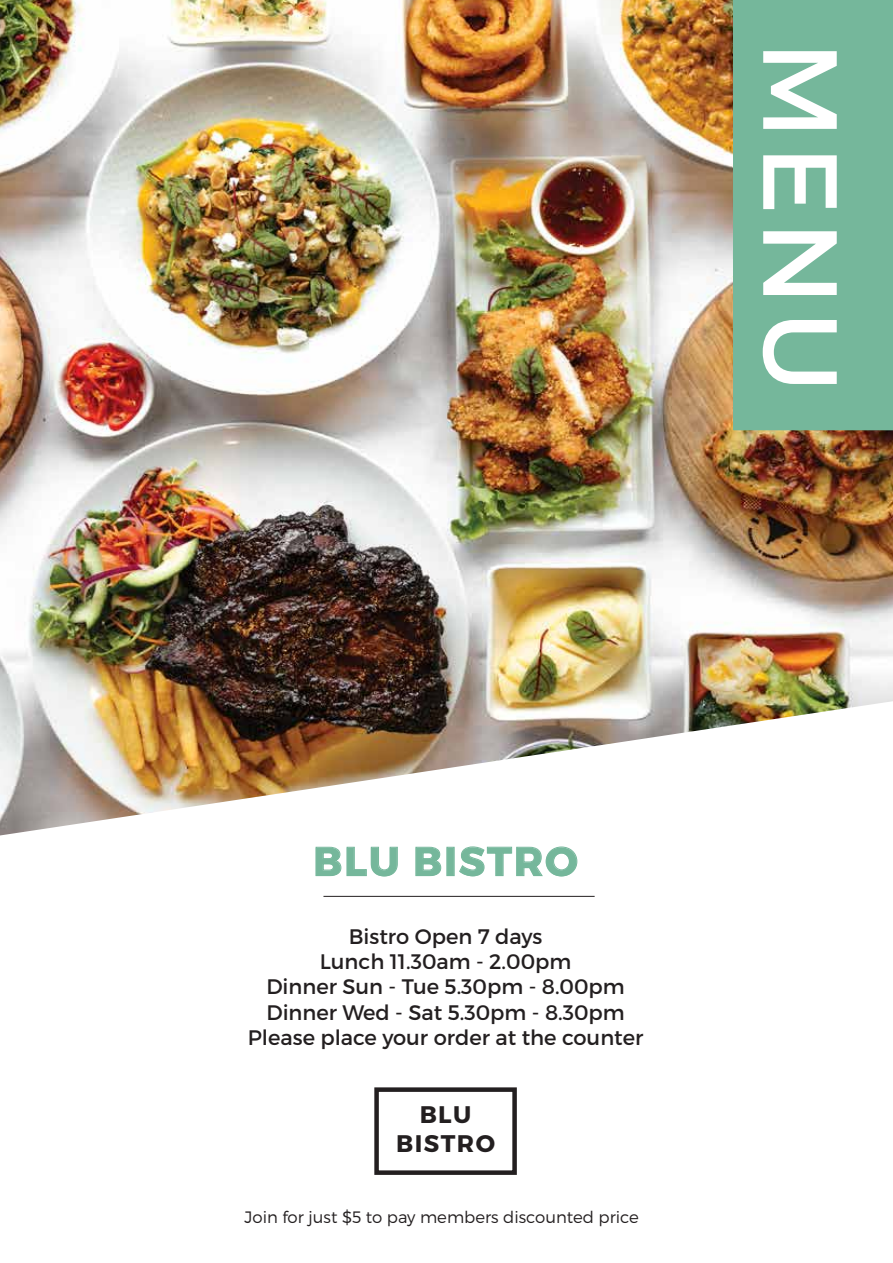
<style>
.page{position:relative;width:893px;height:1263px;background:#fff}
.page>*{position:absolute;margin:0;border:0;box-sizing:border-box;transform-origin:0 0}
.t1{font:105px "Montserrat";color:#fff}
.t2{font:700 40.5px "Montserrat";letter-spacing:.05em;color:#75b79b}
.t3{font:700 24px/28.8px "Montserrat";letter-spacing:.06em;color:#231f20;text-align:center}
.t4{font:21px/25.2px "Montserrat";color:#231f20;text-align:center}
.t5{font:300 16.5px "Montserrat";color:#231f20}
</style>
<div class="page">
<img style="left:0;top:0;width:893px;height:701px">
<div style="left:734px;top:0;width:159px;height:430px;background:#75b79b"></div>
<img style="left:0;top:701px;width:892px;height:195px">
<svg style="left:315px;top:846px;width:83px;height:31px"></svg>
<svg style="left:415px;top:846px;width:26px;height:30px"></svg>
<svg style="left:459px;top:846px;width:119px;height:31px"></svg>
<hr style="left:323px;top:896px;width:272px;height:1px;background:#231f20">
<div style="left:374px;top:1087px;width:143px;height:88px;border:5px solid #231f20"></div>
<h1 class="t1" style="left:849px;top:42px;width:352px;rotate:90deg">MENU</h1>
<h2 class="t2" style="left:313px;top:844px;width:266px">BLU BISTRO</h2>
<p class="t4" style="left:248px;top:925px;width:397px">Bistro Open 7 days<br>Lunch 11.30am - 2.00pm<br>Dinner Sun - Tue 5.30pm - 8.00pm<br>Dinner Wed - Sat 5.30pm - 8.30pm<br>Please place your order at the counter</p>
<p class="t3" style="left:396px;top:1102px;width:101px">BLU<br>BISTRO</p>
<p class="t5" style="left:245px;top:1209px;width:396px">Join for just $5 to pay members discounted price</p>
</div>
